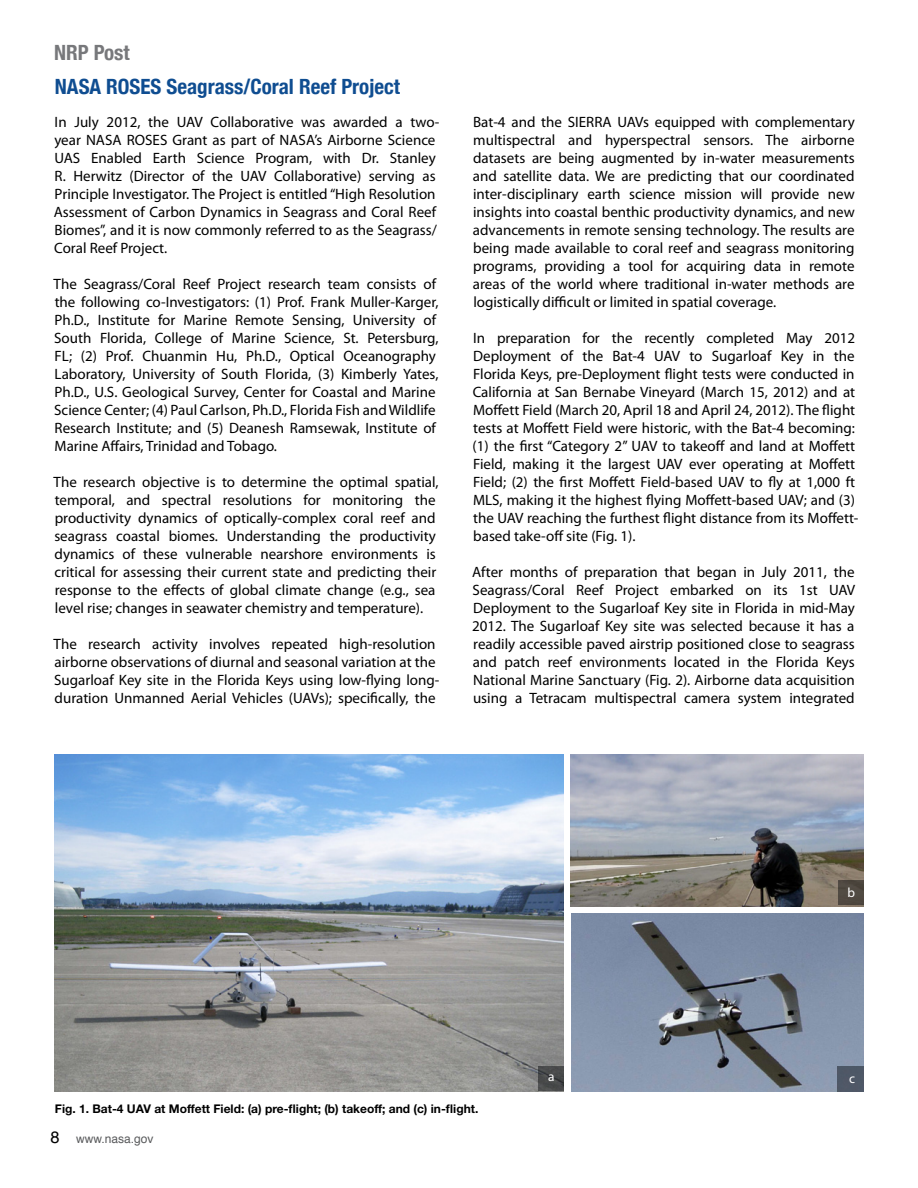
<style>
.page{position:relative;width:918px;height:1188px;background:#fff}
.page>*{position:absolute;margin:0;border:0;box-sizing:border-box;transform-origin:0 0}
.t1{font:700 condensed 21px "Helvetica Neue";color:#0f4d91}
.t2{font:700 condensed 21px "Helvetica Neue";color:#77787b}
.t3{font:15px/18px "Myriad Pro";color:#000}
.t4{font:13.35px "Myriad Pro";color:#fff}
.t5{font:700 12px "Helvetica Neue";color:#000}
.t6{font:12px "Helvetica";color:#58595b}
.s1{font-size:16.5px;color:#000}
</style>
<div class="page">
<img style="left:54px;top:755px;width:510px;height:337px">
<img style="left:572px;top:913px;width:292px;height:179px">
<img style="left:570px;top:754px;width:294px;height:152px">
<svg style="left:538px;top:1066px;width:26px;height:24px"></svg>
<div style="left:837px;top:1066px;width:27px;height:26px;background:#4f5867"></div>
<div style="left:838px;top:880px;width:26px;height:25px;background:#504941"></div>
<h1 class="t2" style="left:54px;top:40px;width:77px">NRP Post</h1>
<h1 class="t1" style="left:55px;top:74px;width:347px">NASA ROSES Seagrass/Coral Reef Project</h1>
<p class="t3" style="left:54px;top:113px;width:387px">In July 2012, the UAV Collaborative was awarded a two&shy;year NASA ROSES Grant as part of NASA’s Airborne Science UAS Enabled Earth Science Program, with Dr. Stanley R. Herwitz (Director of the UAV Collaborative) serving as Principle Investigator. The Project is entitled “High Resolution Assessment of Carbon Dynamics in Seagrass and Coral Reef Biomes”, and it is now commonly referred to as the Seagrass/ Coral Reef Project.</p>
<p class="t3" style="left:54px;top:275px;width:386px">The Seagrass/Coral Reef Project research team consists of the following co-Investigators: (1) Prof. Frank Muller-Karger, Ph.D., Institute for Marine Remote Sensing, University of South Florida, College of Marine Science, St. Petersburg, FL; (2) Prof. Chuanmin Hu, Ph.D., Optical Oceanography Laboratory, University of South Florida, (3) Kimberly Yates, Ph.D., U.S. Geological Survey, Center for Coastal and Marine Science Center; (4) Paul Carlson, Ph.D., Florida Fish and Wildlife Research Institute; and (5) Deanesh Ramsewak, Institute of Marine Affairs, Trinidad and Tobago.</p>
<p class="t3" style="left:54px;top:473px;width:386px">The research objective is to determine the optimal spatial, temporal, and spectral resolutions for monitoring the productivity dynamics of optically-complex coral reef and seagrass coastal biomes. Understanding the productivity dynamics of these vulnerable nearshore environments is critical for assessing their current state and predicting their response to the effects of global climate change (e.g., sea level rise; changes in seawater chemistry and temperature).</p>
<p class="t3" style="left:54px;top:635px;width:387px">The research activity involves repeated high-resolution airborne observations of diurnal and seasonal variation at the Sugarloaf Key site in the Florida Keys using low-flying long&shy;duration Unmanned Aerial Vehicles (UAVs); specifically, the</p>
<p class="t3" style="left:473px;top:113px;width:383px;text-align:justify">Bat-4 and the SIERRA UAVs equipped with complementary multispectral and hyperspectral sensors. The airborne datasets are being augmented by in-water measurements and satellite data. We are predicting that our coordinated inter-disciplinary earth science mission will provide new insights into coastal benthic productivity dynamics, and new advancements in remote sensing technology. The results are being made available to coral reef and seagrass monitoring programs, providing a tool for acquiring data in remote areas of the world where traditional in-water methods are logistically difficult or limited in spatial coverage.</p>
<p class="t3" style="left:473px;top:329px;width:388px">In preparation for the recently completed May 2012<br>Deployment of the Bat-4 UAV to Sugarloaf Key in the Florida Keys, pre-Deployment flight tests were conducted in California at San Bernabe Vineyard (March 15, 2012) and at Moffett Field (March 20, April 18 and April 24, 2012). The flight tests at Moffett Field were historic, with the Bat-4 becoming: (1) the first “Category 2” UAV to takeoff and land at Moffett Field, making it the largest UAV ever operating at Moffett Field; (2) the first Moffett Field-based UAV to fly at 1,000 ft MLS, making it the highest flying Moffett-based UAV; and (3) the UAV reaching the furthest flight distance from its Moffett&shy;based take-off site (Fig. 1).</p>
<p class="t3" style="left:472px;top:563px;width:385px;text-align:justify">After months of preparation that began in July 2011, the Seagrass/Coral Reef Project embarked on its 1st UAV Deployment to the Sugarloaf Key site in Florida in mid-May 2012. The Sugarloaf Key site was selected because it has a readily accessible paved airstrip positioned close to seagrass and patch reef environments located in the Florida Keys National Marine Sanctuary (Fig. 2). Airborne data acquisition using a Tetracam multispectral camera system integrated</p>
<p class="t4" style="left:847px;top:884px;width:9px">b</p>
<p class="t4" style="left:548px;top:1069px;width:8px">a</p>
<p class="t4" style="left:849px;top:1070px;width:7px">c</p>
<p class="t5" style="left:55px;top:1101px;width:425px">Fig. 1. Bat-4 UAV at Moffett Field: (a) pre-flight; (b) takeoff; and (c) in-flight.</p>
<p class="t6" style="left:51px;top:1129px;width:105px"><span class="s1">8</span> www.nasa.gov</p>
</div>
